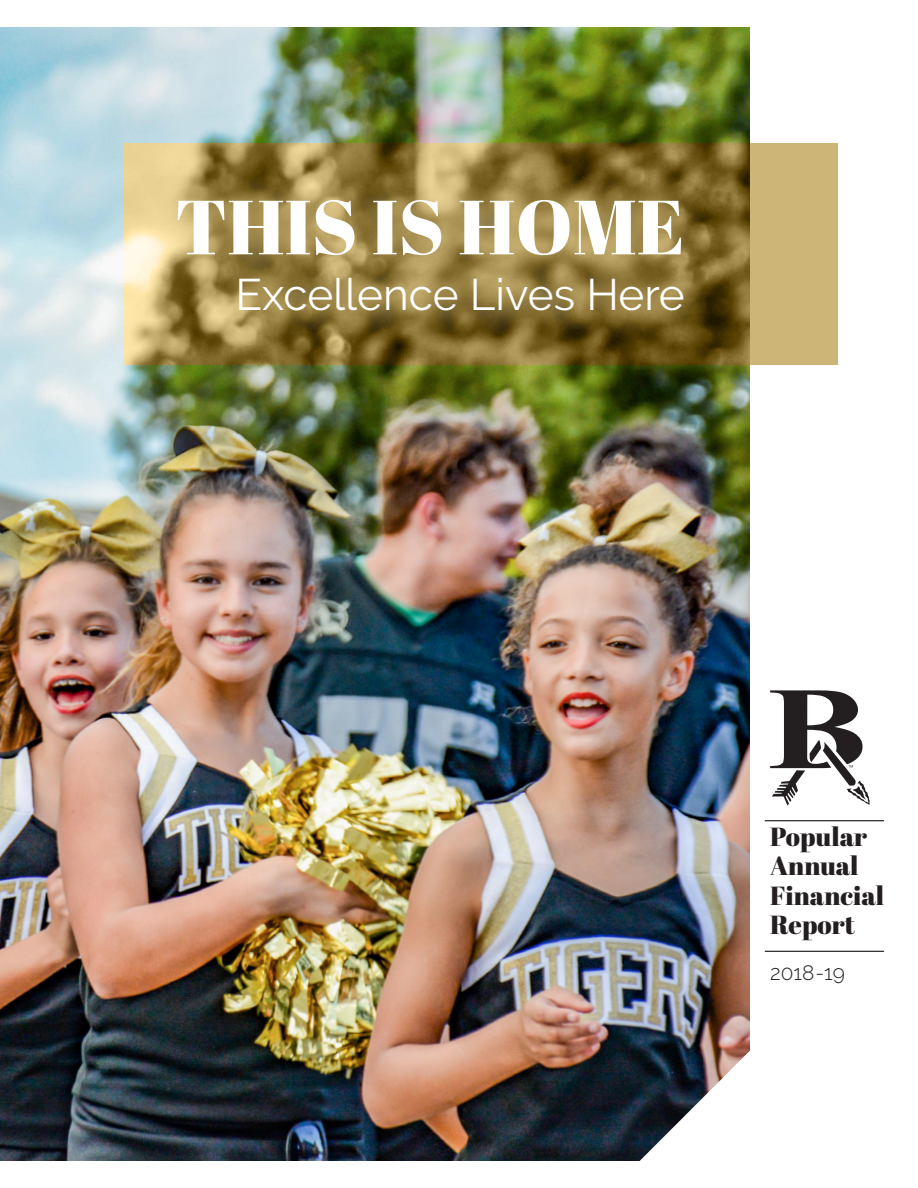
<style>
.page{position:relative;width:918px;height:1188px;background:#fff}
.page>*{position:absolute;margin:0;border:0;box-sizing:border-box;transform-origin:0 0}
.t1{font:76.5px "Abril Fatface";color:#fff}
.t2{font:44.1px "Raleway";color:#fff}
.t3{font:26.25px/29.4px "Abril Fatface";color:#231f20}
.t4{font:300 20.85px "Raleway";letter-spacing:.01em;color:#231f20}
</style>
<div class="page">
<img style="left:0;top:27px;width:750px;height:1134px">
<svg style="left:124px;top:143px;width:713px;height:221px"></svg>
<img style="left:613px;top:1014px;width:137px;height:147px">
<svg style="left:770px;top:690px;width:100px;height:116px"></svg>
<div style="left:148px;top:170px;width:564px;height:170px;background:#ccb576;opacity:.7"></div>
<hr style="left:765px;top:951px;width:119px;height:1px;background:#231f20">
<hr style="left:765px;top:820px;width:119px;height:1px;background:#231f20">
<h1 class="t1" style="left:175px;top:173px;width:511px">THIS IS HOME</h1>
<h1 class="t2" style="left:235px;top:269px;width:451px">Excellence Lives Here</h1>
<p class="t3" style="left:770px;top:821px;width:115px">Popular<br>Annual<br>Financial<br>Report</p>
<p class="t4" style="left:770px;top:961px;width:76px">2018-19</p>
</div>
